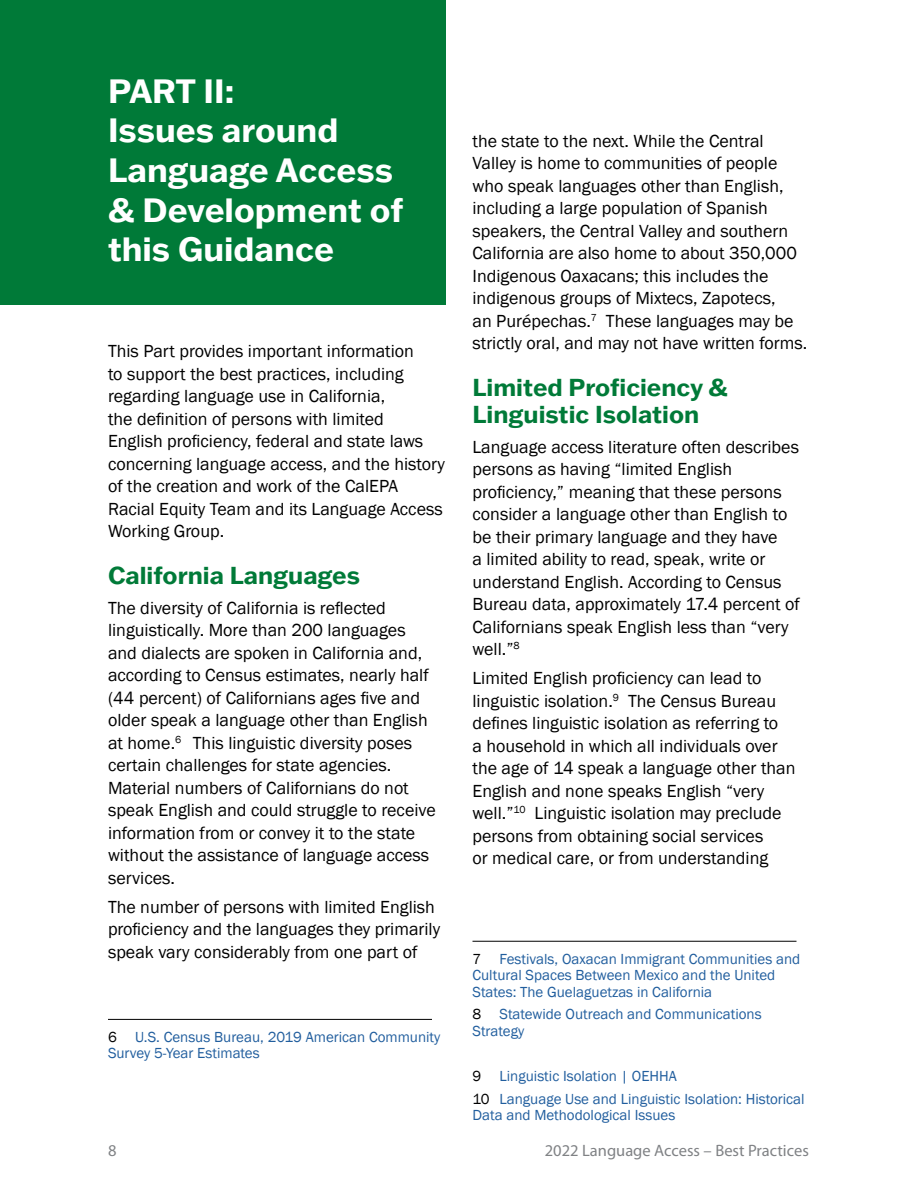
<style>
.page{position:relative;width:918px;height:1188px;background:#fff}
.page>*{position:absolute;margin:0;border:0;box-sizing:border-box;transform-origin:0 0}
.t1{font:700 33px/39.6px "Franklin Gothic ATF";color:#fff}
.t2{font:700 24px/27px "Franklin Gothic ATF";color:#007a38}
.t3{font:18px/22.5px "Franklin Gothic";color:#000}
.t4{font:16.5px "Myriad Pro";color:#808285}
.t5{font:15px/16.5px "Franklin Gothic";color:#215e9e}
.s1{color:#000}
</style>
<div class="page">
<div style="left:0;top:0;width:446px;height:305px;background:#007a38"></div>
<hr style="left:108px;top:1019px;width:324px;height:1px;background:#000">
<hr style="left:472px;top:941px;width:324px;height:1px;background:#000">
<h1 class="t1" style="left:108px;top:70px;width:297px">PART II:<br>Issues around<br>Language Access &amp; Development of this Guidance</h1>
<p class="t3" style="left:108px;top:340px;width:339px">This Part provides important information<br>to support the best practices, including regarding language use in California,<br>the definition of persons with limited<br>English proficiency, federal and state laws concerning language access, and the history of the creation and work of the CalEPA Racial Equity Team and its Language Access Working Group.</p>
<h2 class="t2" style="left:108px;top:562px;width:254px">California Languages</h2>
<p class="t3" style="left:108px;top:597px;width:329px">The diversity of California is reflected linguistically. More than 200 languages and dialects are spoken in California and, according to Census estimates, nearly half (44 percent) of Californians ages five and older speak a language other than English at home.<sup>6</sup> This linguistic diversity poses certain challenges for state agencies.<br>Material numbers of Californians do not speak English and could struggle to receive information from or convey it to the state without the assistance of language access services.</p>
<p class="t3" style="left:108px;top:896px;width:334px">The number of persons with limited English proficiency and the languages they primarily speak vary considerably from one part of</p>
<p class="t5" style="left:108px;top:1029px;width:334px"><span class="s1">6</span> U.S. Census Bureau, 2019 American Community<br>Survey 5-Year Estimates</p>
<p class="t3" style="left:472px;top:130px;width:336px">the state to the next. While the Central Valley is home to communities of people who speak languages other than English, including a large population of Spanish speakers, the Central Valley and southern California are also home to about 350,000<br>Indigenous Oaxacans; this includes the indigenous groups of Mixtecs, Zapotecs,<br>an Purépechas.<sup>7</sup> These languages may be strictly oral, and may not have written forms.</p>
<h2 class="t2" style="left:472px;top:373px;width:257px">Limited Proficiency &amp;<br>Linguistic Isolation</h2>
<p class="t3" style="left:472px;top:436px;width:329px">Language access literature often describes persons as having “limited English proficiency,” meaning that these persons consider a language other than English to be their primary language and they have<br>a limited ability to read, speak, write or understand English. According to Census Bureau data, approximately 17.4 percent of Californians speak English less than “very well.”<sup>8</sup></p>
<p class="t3" style="left:472px;top:667px;width:325px">Limited English proficiency can lead to linguistic isolation.<sup>9</sup> The Census Bureau defines linguistic isolation as referring to<br>a household in which all individuals over the age of 14 speak a language other than English and none speaks English “very well.”<sup>10</sup> Linguistic isolation may preclude persons from obtaining social services<br>or medical care, or from understanding</p>
<p class="t5" style="left:472px;top:951px;width:329px"><span class="s1">7</span> Festivals, Oaxacan Immigrant Communities and<br>Cultural Spaces Between Mexico and the United<br>States: The Guelaguetzas in California</p>
<p class="t5" style="left:472px;top:1006px;width:291px"><span class="s1">8</span> Statewide Outreach and Communications<br>Strategy</p>
<p class="t5" style="left:472px;top:1066px;width:334px;line-height:22.5px"><span class="s1">9</span> Linguistic Isolation | OEHHA<br><span class="s1">10</span> Language Use and Linguistic Isolation: Historical</p>
<p class="t5" style="left:472px;top:1108px;width:204px">Data and Methodological Issues</p>
<p class="t4" style="left:108px;top:1140px;width:10px">8</p>
<p class="t4" style="left:545px;top:1140px;width:266px">2022 Language Access – Best Practices</p>
</div>
